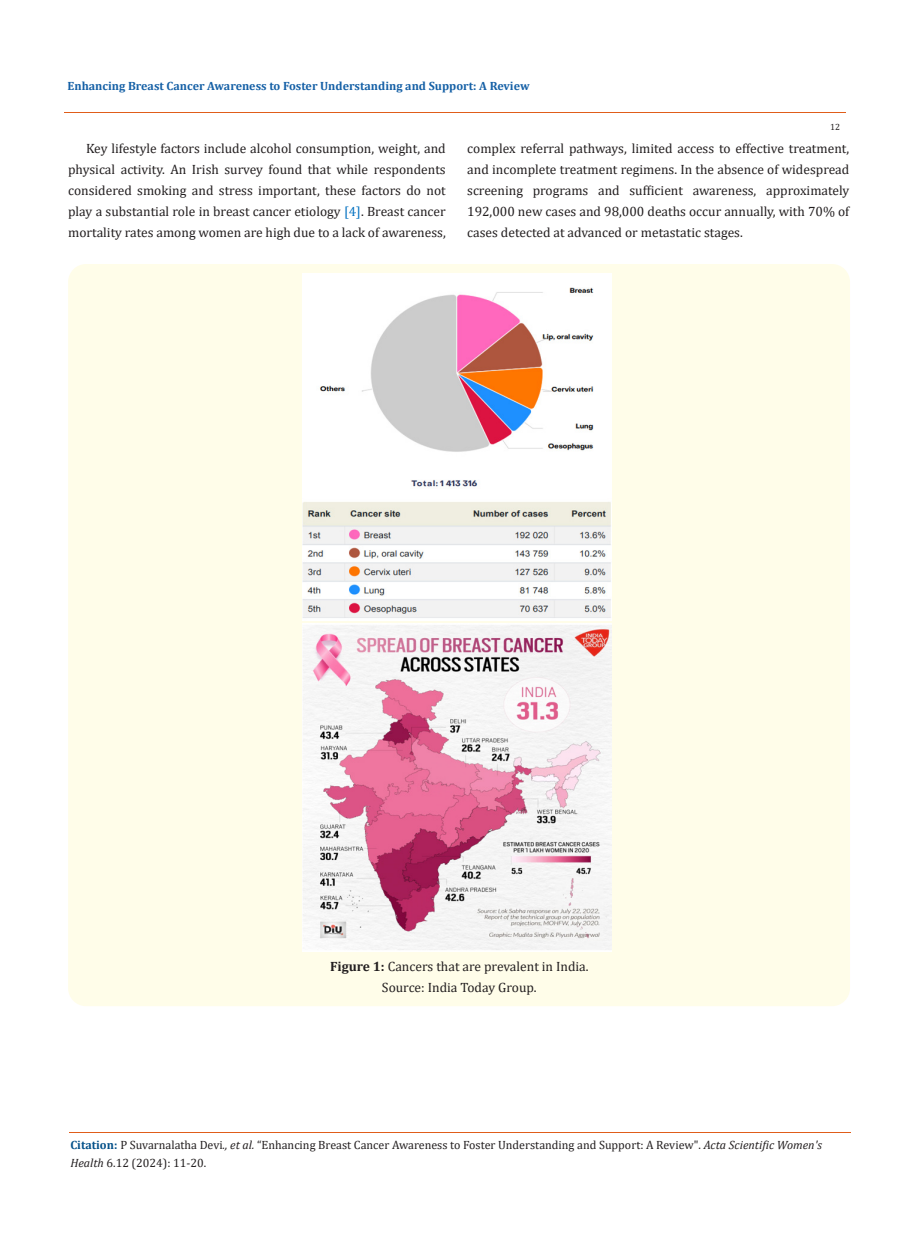
<style>
.page{position:relative;width:917px;height:1260px;background:#fff}
.page>*{position:absolute;margin:0;border:0;box-sizing:border-box;transform-origin:0 0}
.t1{font:13.5px/21px "Cambria";color:#231f20;text-align:justify}
.t2{font:12px/18px "Cambria";color:#231f20}
.t3{font:700 12px "Cambria";color:#1560a6}
.t4{font:9px "Cambria";color:#231f20}
.s1{color:#0070c0}
.s2{font-weight:700}
.s3{font-weight:700;color:#035089}
.s4{font-style:italic}
</style>
<div class="page">
<hr style="left:64px;top:112px;width:782px;height:1px;background:#e05d1a">
<div style="left:68px;top:264px;width:782px;height:742px;background:#fffde9;border-radius:18px"></div>
<img style="left:302px;top:273px;width:309px;height:347px">
<img style="left:302px;top:624px;width:309px;height:327px">
<hr style="left:69px;top:1132px;width:781px;height:1px;background:#e05d1a">
<p class="t3" style="left:67px;top:78px;width:463px">Enhancing Breast Cancer Awareness to Foster Understanding and Support: A Review</p>
<p class="t4" style="left:830px;top:122px;width:11px">12</p>
<p class="t1" style="left:68px;top:138px;width:379px;text-indent:18px">Key lifestyle factors include alcohol consumption, weight, and physical activity. An Irish survey found that while respondents considered smoking and stress important, these factors do not play a substantial role in breast cancer etiology <span class="s1">[4]</span>. Breast cancer mortality rates among women are high due to a lack of awareness,</p>
<p class="t1" style="left:467px;top:138px;width:384px">complex referral pathways, limited access to effective treatment, and incomplete treatment regimens. In the absence of widespread screening programs and sufficient awareness, approximately 192,000 new cases and 98,000 deaths occur annually, with 70% of cases detected at advanced or metastatic stages.</p>
<p class="t1" style="left:330px;top:956px;width:260px"><span class="s2">Figure 1:</span> Cancers that are prevalent in India.</p>
<p class="t1" style="left:382px;top:977px;width:156px">Source: India Today Group.</p>
<p class="t2" style="left:70px;top:1136px;width:753px"><span class="s3">Citation:</span> P Suvarnalatha Devi<span class="s4">., et al.</span> “Enhancing Breast Cancer Awareness to Foster Understanding and Support: A Review". <span class="s4">Acta Scientific Women's<br>Health</span> 6.12 (2024): 11-20.</p>
</div>
